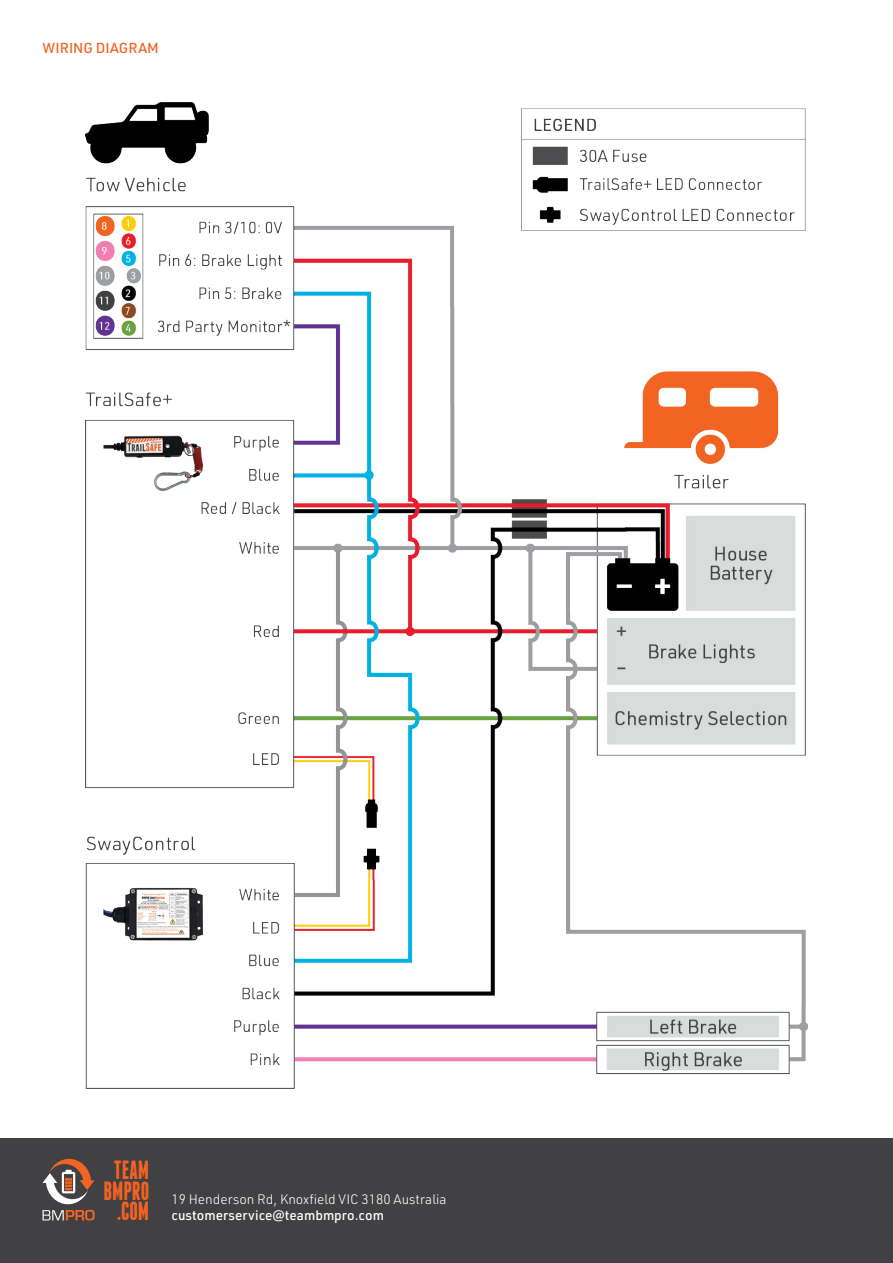
<style>
.page{position:relative;width:893px;height:1263px;background:#fff}
.page>*{position:absolute;margin:0;border:0;box-sizing:border-box;transform-origin:0 0}
.t1{font:700 26.25px/21px "Franchise";color:#f26322;text-align:center;scale:.9 1}
.t2{font:500 14.25px "URWDIN";color:#f26322}
.t3{font:300 13.5px "URWDIN";color:#fff}
.t4{font:500 13.5px "URWDIN";color:#fff}
</style>
<div class="page">
<div style="left:0;top:1138px;width:893px;height:125px;background:#414042"></div>
<svg style="left:43px;top:1210px;width:52px;height:10px"></svg>
<svg style="left:43px;top:1159px;width:52px;height:45px"></svg>
<img style="left:85px;top:102px;width:723px;height:986px">
<p class="t2" style="left:43px;top:38px;width:118px">WIRING DIAGRAM</p>
<h1 class="t1" style="left:104px;top:1159px;width:52px">TEAM<br>BMPRO .COM</h1>
<p class="t3" style="left:171px;top:1190px;width:277px">19 Henderson Rd, Knoxfield VIC 3180 Australia</p>
<p class="t4" style="left:171px;top:1206px;width:214px">customerservice@teambmpro.com</p>
</div>
